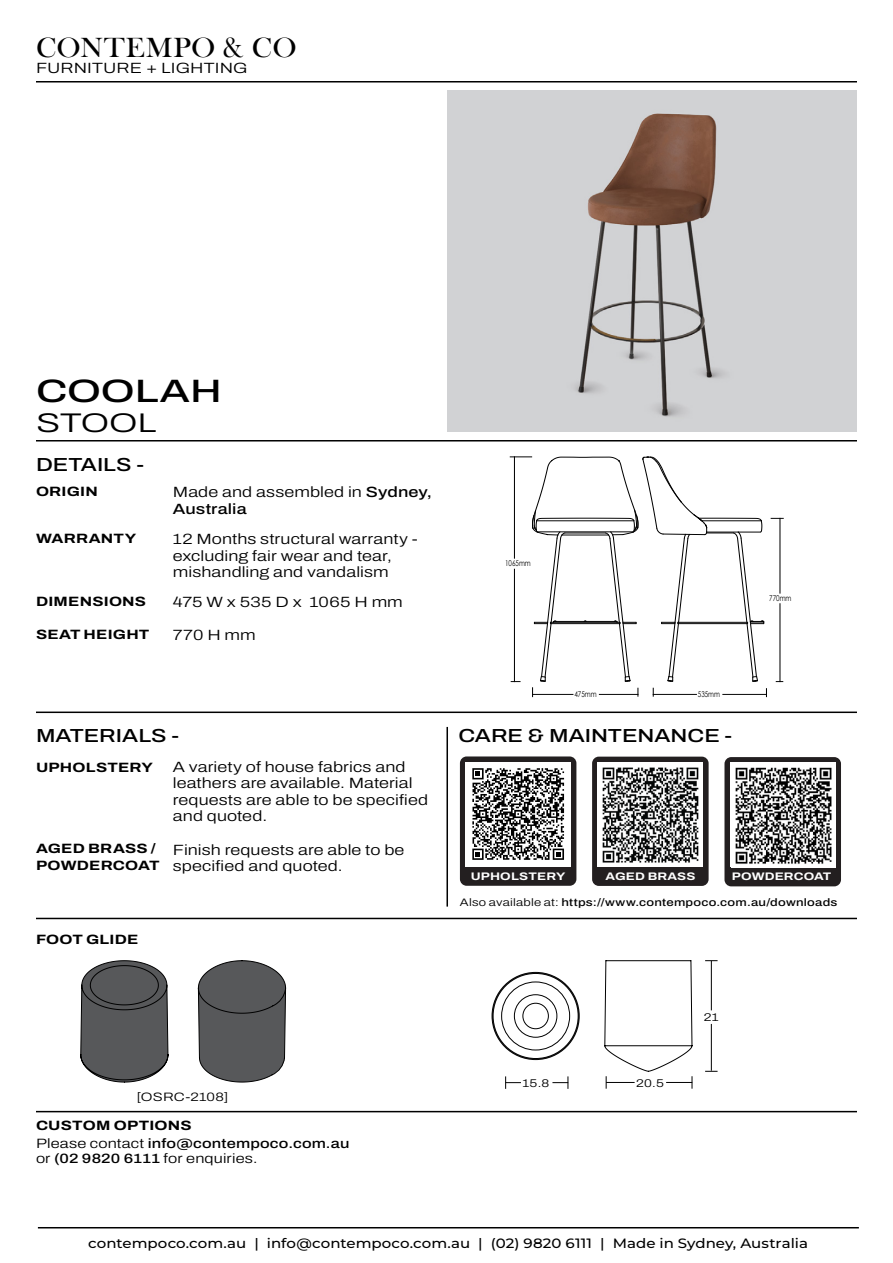
<style>
.page{position:relative;width:893px;height:1263px;background:#fff}
.page>*{position:absolute;margin:0;border:0;box-sizing:border-box;transform-origin:0 0}
.t1{font:500 32.4px "Archivo";letter-spacing:-.005em;color:#000;scale:1.33 1}
.t2{font:28.5px "Bask Old Face";letter-spacing:.025em;color:#000;scale:1.05 1}
.t3{font:300 27px "Archivo";letter-spacing:-.005em;color:#000;scale:1.33 1}
.t4{font:500 18.9px "Archivo";color:#000;scale:1.22 1}
.t5{font:300 14.85px/16.5px "Archivo";letter-spacing:.005em;color:#000;scale:1.22 1}
.t6{font:700 13.5px/16.5px "Archivo";letter-spacing:.015em;color:#000;scale:1.22 1}
.t7{font:500 13.5px "Montserrat";color:#000;scale:1.11 1}
.t8{font:500 13.5px/15px "Archivo";letter-spacing:.01em;color:#000;scale:1.22 1}
.t9{font:300 12.15px "Archivo";letter-spacing:.015em;color:#000;scale:1.22 1}
.t10{font:300 11.25px "Archivo";color:#000;scale:1.22 1}
.t11{font:700 10.95px "Archivo";letter-spacing:.01em;color:#fff;scale:1.22 1}
.t12{font:500 10.8px "Archivo";letter-spacing:.02em;color:#000;scale:1.22 1}
.t13{font:7.95px "Century Gothic";color:#000;scale:.79 1}
.s1{font-weight:500}
.s2{font-weight:300}
</style>
<div class="page">
<hr style="left:599px;top:694px;width:39px;height:1px;background:#000">
<hr style="left:533px;top:694px;width:40px;height:1px;background:#000">
<hr style="left:780px;top:518px;width:1px;height:75px;background:#000">
<hr style="left:780px;top:604px;width:1px;height:77px;background:#000">
<hr style="left:723px;top:694px;width:43px;height:1px;background:#000">
<hr style="left:653px;top:694px;width:43px;height:1px;background:#000">
<svg style="left:510px;top:456px;width:254px;height:226px"></svg>
<img style="left:448px;top:90px;width:409px;height:341px">
<hr style="left:36px;top:440px;width:821px;height:1px;background:#000">
<hr style="left:36px;top:711px;width:821px;height:2px;background:#000">
<hr style="left:36px;top:918px;width:821px;height:1px;background:#000">
<hr style="left:446px;top:727px;width:2px;height:179px;background:#000">
<hr style="left:36px;top:81px;width:821px;height:2px;background:#000">
<hr style="left:38px;top:1227px;width:821px;height:1px;background:#000">
<hr style="left:36px;top:1111px;width:821px;height:1px;background:#000">
<div style="left:460px;top:756px;width:116px;height:130px;background:#231f20;border-radius:7px"></div>
<div style="left:465px;top:762px;width:106px;height:104px;background:#fff"></div>
<svg style="left:472px;top:768px;width:92px;height:92px"></svg>
<div style="left:592px;top:757px;width:117px;height:129px;background:#231f20;border-radius:7px"></div>
<div style="left:598px;top:762px;width:105px;height:104px;background:#fff"></div>
<img style="left:602px;top:767px;width:97px;height:96px">
<div style="left:724px;top:757px;width:117px;height:129px;background:#231f20;border-radius:7px"></div>
<div style="left:730px;top:762px;width:105px;height:105px;background:#fff"></div>
<img style="left:735px;top:767px;width:97px;height:97px">
<svg style="left:80px;top:960px;width:89px;height:123px"></svg>
<svg style="left:198px;top:960px;width:88px;height:123px"></svg>
<svg style="left:705px;top:1071px;width:13px;height:1px"></svg>
<svg style="left:705px;top:960px;width:13px;height:1px"></svg>
<hr style="left:711px;top:961px;width:1px;height:49px;background:#000">
<hr style="left:711px;top:1024px;width:1px;height:47px;background:#000">
<svg style="left:491px;top:960px;width:202px;height:129px"></svg>
<h2 class="t2" style="left:36px;top:32px;width:250px">CONTEMPO &amp; CO</h2>
<p class="t5" style="left:36px;top:60px;width:175px">FURNITURE + LIGHTING</p>
<h1 class="t1" style="left:36px;top:366px;width:141px">COOLAH</h1>
<h3 class="t3" style="left:36px;top:402px;width:92px">STOOL</h3>
<p class="t4" style="left:36px;top:450px;width:90px">DETAILS -</p>
<p class="t6" style="left:36px;top:483px;width:52px">ORIGIN</p>
<p class="t6" style="left:36px;top:530px;width:84px">WARRANTY</p>
<p class="t5" style="left:173px;top:531px;width:202px">12 Months structural warranty - excluding fair wear and tear, mishandling and vandalism</p>
<p class="t6" style="left:36px;top:593px;width:92px">DIMENSIONS</p>
<p class="t5" style="left:173px;top:593px;width:190px">475 W x 535 D x 1065 H mm</p>
<p class="t6" style="left:36px;top:626px;width:95px">SEAT HEIGHT</p>
<p class="t5" style="left:173px;top:626px;width:69px">770 H mm</p>
<p class="t5" style="left:173px;top:484px;width:214px">Made and assembled in <span class="s1">Sydney,<br>Australia</span></p>
<p class="t13" style="left:505px;top:558px;width:34px">1065mm</p>
<p class="t13" style="left:574px;top:688px;width:30px">475mm</p>
<p class="t13" style="left:698px;top:688px;width:30px">535mm</p>
<p class="t4" style="left:36px;top:722px;width:119px">MATERIALS -</p>
<p class="t4" style="left:458px;top:722px;width:226px">CARE &amp; MAINTENANCE -</p>
<p class="t6" style="left:36px;top:759px;width:97px">UPHOLSTERY</p>
<p class="t5" style="left:173px;top:758px;width:211px">A variety of house fabrics and leathers are available. Material requests are able to be specified and quoted.</p>
<p class="t13" style="left:769px;top:593px;width:30px">770mm</p>
<p class="t6" style="left:36px;top:840px;width:103px">AGED BRASS /<br>POWDERCOAT</p>
<p class="t5" style="left:173px;top:841px;width:191px">Finish requests are able to be specified and quoted.</p>
<p class="t6" style="left:36px;top:931px;width:85px">FOOT GLIDE</p>
<p class="t9" style="left:137px;top:1087px;width:76px">[OSRC-2108]</p>
<p class="t6" style="left:36px;top:1116px;width:129px">CUSTOM OPTIONS</p>
<p class="t8" style="left:36px;top:1135px;width:259px"><span class="s2">Please contact</span> info@contempoco.com.au <span class="s2">or</span> (02 9820 6111 <span class="s2">for enquiries.</span></p>
<p class="t11" style="left:471px;top:868px;width:79px">UPHOLSTERY</p>
<p class="t11" style="left:605px;top:868px;width:75px">AGED BRASS</p>
<p class="t12" style="left:460px;top:894px;width:311px"><span class="s2">Also available at:</span> https://www.contempoco.com.au/downloads</p>
<p class="t11" style="left:732px;top:868px;width:83px">POWDERCOAT</p>
<p class="t10" style="left:523px;top:1075px;width:24px">15.8</p>
<p class="t10" style="left:636px;top:1074px;width:24px">20.5</p>
<p class="t10" style="left:704px;top:1009px;width:14px">21</p>
<p class="t7" style="left:88px;top:1234px;width:650px">contempoco.com.au | info@contempoco.com.au | (02) 9820 6111 | Made in Sydney, Australia</p>
</div>
